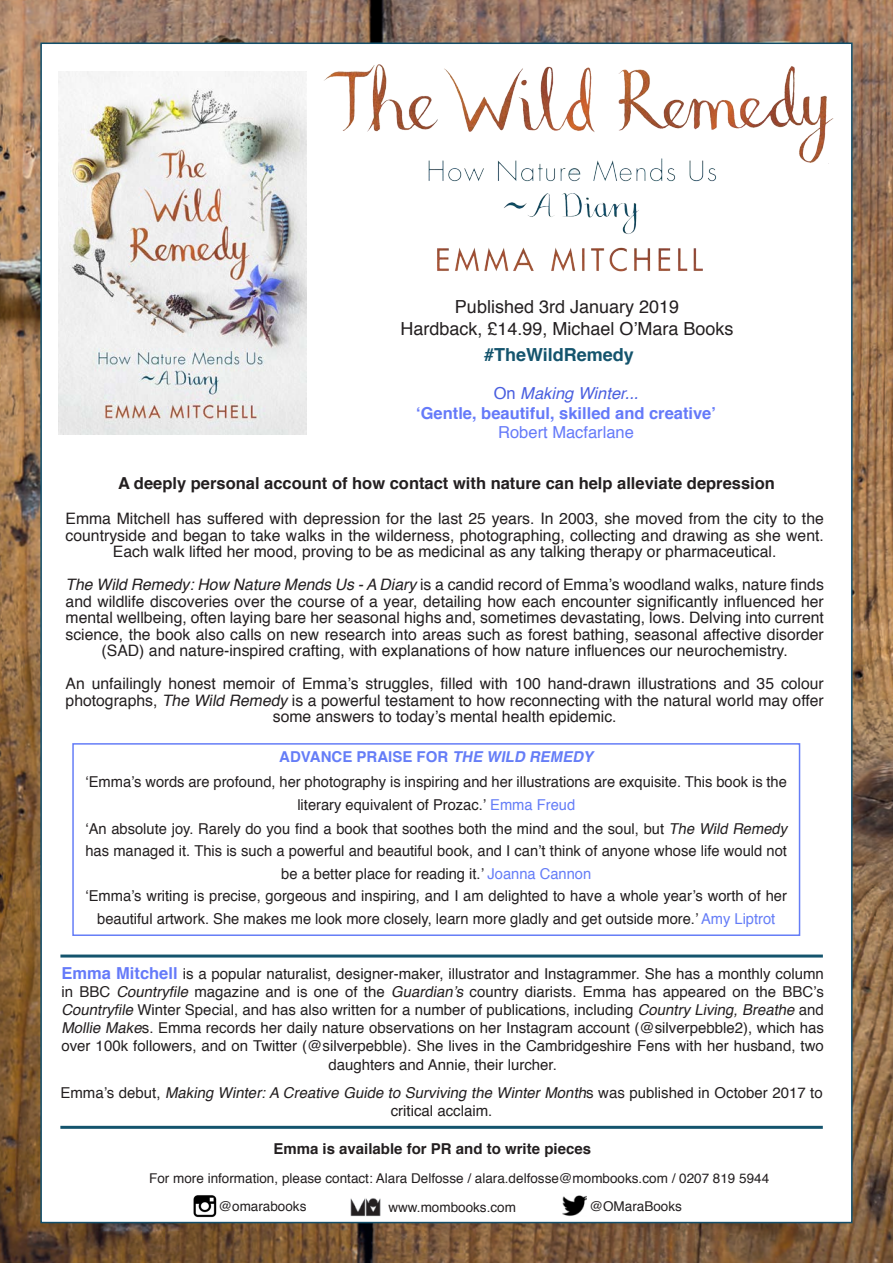
<style>
.page{position:relative;width:893px;height:1263px;background:#fff}
.page>*{position:absolute;margin:0;border:0;box-sizing:border-box;transform-origin:0 0}
.t1{font:18px "Helvetica";color:#231f20}
.t2{font:700 18px "Helvetica";color:#14546d}
.t3{font:700 16.5px "Helvetica";color:#231f20}
.t4{font:700 16.5px "Helvetica";color:#657af9}
.t5{font:italic 16.5px "Helvetica";color:#4a5fdf}
.t6{font:16.5px "Helvetica";color:#657af9}
.t7{font:15.75px/16.5px "Helvetica";color:#231f20;text-align:center}
.t8{font:15px/18px "Helvetica";color:#231f20;text-align:center}
.t9{font:700 15px "Helvetica";color:#231f20}
.t10{font:700 15px "Helvetica";color:#657df7}
.t11{font:13.5px "Helvetica";color:#231f20}
.s1{font-style:normal}
.s2{font-style:italic}
.s3{color:#657df7}
.s4{font-weight:700;font-size:16.5px;color:#657af9}
</style>
<div class="page">
<img style="left:0;top:0;width:893px;height:1263px">
<div style="left:40px;top:43px;width:813px;height:1180px;background:#fff;border:2px solid #114e6a"></div>
<img style="left:428px;top:160px;width:289px;height:75px">
<img style="left:324px;top:64px;width:114px;height:68px">
<img style="left:444px;top:66px;width:151px;height:66px">
<img style="left:615px;top:66px;width:219px;height:98px">
<img style="left:437px;top:247px;width:266px;height:25px">
<img style="left:58px;top:72px;width:249px;height:362px">
<img style="left:193px;top:1195px;width:24px;height:23px">
<img style="left:350px;top:1198px;width:31px;height:19px">
<img style="left:562px;top:1195px;width:24px;height:21px">
<div style="left:72px;top:743px;width:728px;height:193px;border:2px solid #657df7"></div>
<hr style="left:60px;top:954px;width:763px;height:3px;background:#14546d">
<hr style="left:60px;top:1126px;width:763px;height:3px;background:#14546d">
<p class="t1" style="left:455px;top:293px;width:226px">Published 3rd January 2019</p>
<p class="t1" style="left:400px;top:315px;width:335px">Hardback, £14.99, Michael O’Mara Books</p>
<p class="t2" style="left:484px;top:340px;width:151px">#TheWildRemedy</p>
<p class="t5" style="left:494px;top:380px;width:146px"><span class="s1">On</span> Making Winter...</p>
<p class="t4" style="left:416px;top:399px;width:301px">‘Gentle, beautiful, skilled and creative’</p>
<p class="t6" style="left:498px;top:420px;width:137px">Robert Macfarlane</p>
<p class="t3" style="left:118px;top:470px;width:658px">A deeply personal account of how contact with nature can help alleviate depression</p>
<p class="t7" style="left:66px;top:511px;width:760px">Emma Mitchell has suffered with depression for the last 25 years. In 2003, she moved from the city to the countryside and began to take walks in the wilderness, photographing, collecting and drawing as she went.<br>Each walk lifted her mood, proving to be as medicinal as any talking therapy or pharmaceutical.</p>
<p class="t7" style="left:66px;top:577px;width:760px"><span class="s2">TheWildRemedy:How NatureMendsUs-ADiary</span>is a candid record of Emma’s woodland walks, nature finds and wildlife discoveries over the course of a year, detailing how each encounter significantly influenced her mental wellbeing, often laying bare her seasonal highs and, sometimes devastating, lows. Delving into current science, the book also calls on new research into areas such as forest bathing, seasonal affective disorder (SAD) and nature-inspired crafting, with explanations of how nature influences our neurochemistry.</p>
<p class="t7" style="left:66px;top:676px;width:760px">An unfailingly honest memoir of Emma’s struggles, filled with 100 hand-drawn illustrations and 35 colour photographs, <span class="s2">The Wild Remedy</span>is a powerful testament to how reconnecting with the natural world may offer some answers to today’s mental health epidemic.</p>
<p class="t10" style="left:279px;top:744px;width:320px">ADVANCE PRAISE FOR <span class="s2">THE WILD REMEDY</span></p>
<p class="t8" style="left:85px;top:771px;width:703px;line-height:22.5px">‘Emma’s words are profound, her photography is inspiring and her illustrations are exquisite. This book is the literary equivalent of Prozac.’ <span class="s3">Emma Freud</span></p>
<p class="t8" style="left:85px;top:818px;width:707px;line-height:22.5px">‘An absolute joy. Rarely do you find a book that soothes both the mind and the soul, but <span class="s2">The Wild Remedy </span>has managed it. This is such a powerful and beautiful book, and I can’t think of anyone whose life would not be a better place for reading it.’ <span class="s3">Joanna Cannon</span></p>
<p class="t8" style="left:85px;top:885px;width:703px;line-height:22.5px">‘Emma’s writing is precise, gorgeous and inspiring, and I am delighted to have a whole year’s worth of her beautiful artwork. She makes me look more closely, learn more gladly and get outside more.’ <span class="s3">Amy Liptrot</span></p>
<p class="t8" style="left:61px;top:965px;width:764px;text-align:justify"><span class="s4">Emma Mitchell</span> is a popular naturalist, designer-maker, illustrator and Instagrammer. She has a monthly column in BBC <span class="s2">Countryfile</span> magazine and is one of the <span class="s2">Guardian’s</span> country diarists. Emma has appeared on the BBC’s <span class="s2">Countryfile</span> Winter Special, and has also written for a number of publications, including <span class="s2">CountryLiving,Breathe</span> and <span class="s2">Mollie Make</span>s. Emma records her daily nature observations on her Instagram account (@silverpebble2), which has over 100k followers, and on Twitter (@silverpebble). She lives in the Cambridgeshire Fens with her husband, two</p>
<p class="t8" style="left:328px;top:1057px;width:230px">daughters and Annie, their lurcher.</p>
<p class="t8" style="left:60px;top:1084px;width:764px">E m m a ’ s d e b u t , <span class="s2">Making Winter:ACreative Guide to Surviving the WinterMonth</span>s w a s p u b l i s h e d i n O ct o b e r 2 0 1 7 t o critical acclaim.</p>
<p class="t9" style="left:273px;top:1136px;width:319px">Emma is available for PR and to write pieces</p>
<p class="t11" style="left:149px;top:1167px;width:621px">For more information, please contact: Alara Delfosse / alara.delfosse@mombooks.com / 0207 819 5944</p>
<p class="t11" style="left:218px;top:1196px;width:89px">@omarabooks</p>
<p class="t11" style="left:388px;top:1197px;width:129px">www.mombooks.com</p>
<p class="t11" style="left:589px;top:1196px;width:94px">@OMaraBooks</p>
</div>
